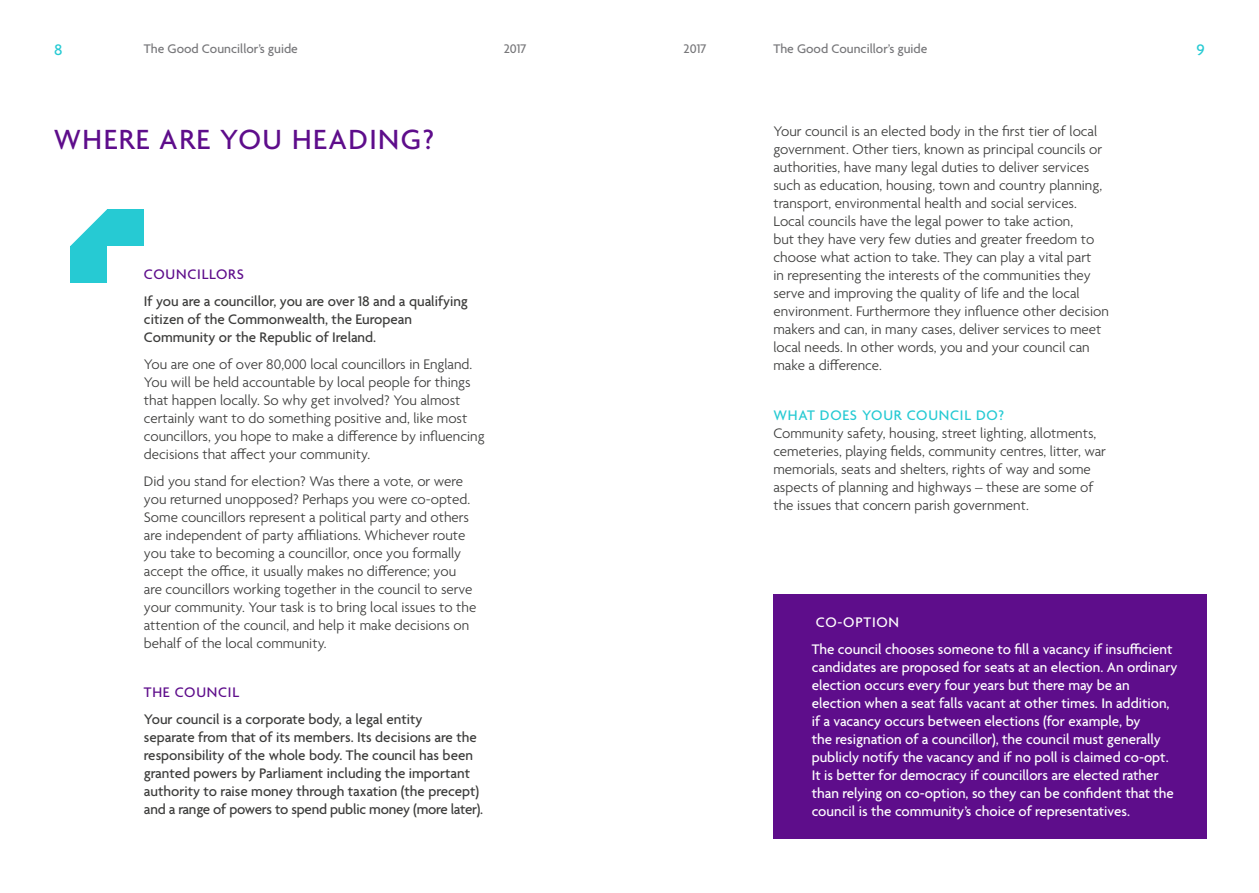
<style>
.page{position:relative;width:1259px;height:893px;background:#fff}
.page>*{position:absolute;margin:0;border:0;box-sizing:border-box;transform-origin:0 0}
.t1{font:500 30px "Agenda";letter-spacing:.05em;color:#5e0d8b}
.t2{font:500 16.5px "Agenda";color:#26cad3}
.t3{font:300 15px/18px "Agenda";color:#3c3c3b}
.t4{font:500 15px/18px "Agenda";color:#fff}
.t5{font:500 15px/18px "Agenda";color:#3c3c3b}
.t6{font:500 15px "Agenda";letter-spacing:.05em;color:#26cad3}
.t7{font:500 15px "Agenda";letter-spacing:.05em;color:#5e0d8b}
.t8{font:500 13.5px "Agenda";color:#77777a}
</style>
<div class="page">
<div style="left:70px;top:246px;width:37px;height:37px;background:#26cad3"></div>
<svg style="left:70px;top:209px;width:37px;height:37px"></svg>
<div style="left:107px;top:209px;width:37px;height:37px;background:#26cad3"></div>
<div style="left:773px;top:594px;width:433px;height:245px;background:#5e0d8b"></div>
<p class="t2" style="left:54px;top:41px;width:10px">8</p>
<p class="t8" style="left:144px;top:41px;width:155px">The Good Councillor’s guide</p>
<p class="t8" style="left:504px;top:41px;width:24px">2017</p>
<p class="t8" style="left:683px;top:41px;width:24px">2017</p>
<p class="t8" style="left:773px;top:41px;width:155px">The Good Councillor’s guide</p>
<p class="t2" style="left:1196px;top:41px;width:10px">9</p>
<h1 class="t1" style="left:54px;top:123px;width:381px">WHERE ARE YOU HEADING?</h1>
<p class="t3" style="left:773px;top:123px;width:337px">Your council is an elected body in the first tier of local government. Other tiers, known as principal councils or authorities, have many legal duties to deliver services such as education, housing, town and country planning, transport, environmental health and social services.<br>Local councils have the legal power to take action,<br>but they have very few duties and greater freedom to choose what action to take. They can play a vital part<br>in representing the interests of the communities they serve and improving the quality of life and the local environment. Furthermore they influence other decision makers and can, in many cases, deliver services to meet local needs. In other words, you and your council can make a difference.</p>
<p class="t6" style="left:773px;top:407px;width:232px">WHAT DOES YOUR COUNCIL DO?</p>
<p class="t3" style="left:773px;top:425px;width:334px">Community safety, housing, street lighting, allotments, cemeteries, playing fields, community centres, litter, war memorials, seats and shelters, rights of way and some aspects of planning and highways – these are some of the issues that concern parish government.</p>
<p class="t7" style="left:144px;top:266px;width:102px">COUNCILLORS</p>
<p class="t5" style="left:144px;top:293px;width:325px">If you are a councillor, you are over 18 and a qualifying citizen of the Commonwealth, the European<br>Community or the Republic of Ireland.</p>
<p class="t3" style="left:144px;top:356px;width:342px">You are one of over 80,000 local councillors in England.<br>You will be held accountable by local people for things that happen locally. So why get involved? You almost certainly want to do something positive and, like most councillors, you hope to make a difference by influencing decisions that affect your community.</p>
<p class="t3" style="left:144px;top:473px;width:334px">Did you stand for election? Was there a vote, or were you returned unopposed? Perhaps you were co-opted.<br>Some councillors represent a political party and others are independent of party affiliations. Whichever route you take to becoming a councillor, once you formally accept the office, it usually makes no difference; you are councillors working together in the council to serve your community. Your task is to bring local issues to the attention of the council, and help it make decisions on behalf of the local community.</p>
<p class="t7" style="left:144px;top:684px;width:97px">THE COUNCIL</p>
<p class="t5" style="left:144px;top:711px;width:341px">Your council is a corporate body, a legal entity<br>separate from that of its members. Its decisions are the responsibility of the whole body. The council has been granted powers by Parliament including the important authority to raise money through taxation (the precept) and a range of powers to spend public money (more later).</p>
<p class="t4" style="left:811px;top:610px;width:362px;line-height:27px">CO-OPTION<br>The council chooses someone to fill a vacancy if insufficient</p>
<p class="t4" style="left:811px;top:660px;width:367px">candidates are proposed for seats at an election. An ordinary election occurs every four years but there may be an election when a seat falls vacant at other times. In addition, if a vacancy occurs between elections (for example, by<br>the resignation of a councillor), the council must generally publicly notify the vacancy and if no poll is claimed co-opt.<br>It is better for democracy if councillors are elected rather than relying on co-option, so they can be confident that the council is the community’s choice of representatives.</p>
</div>
